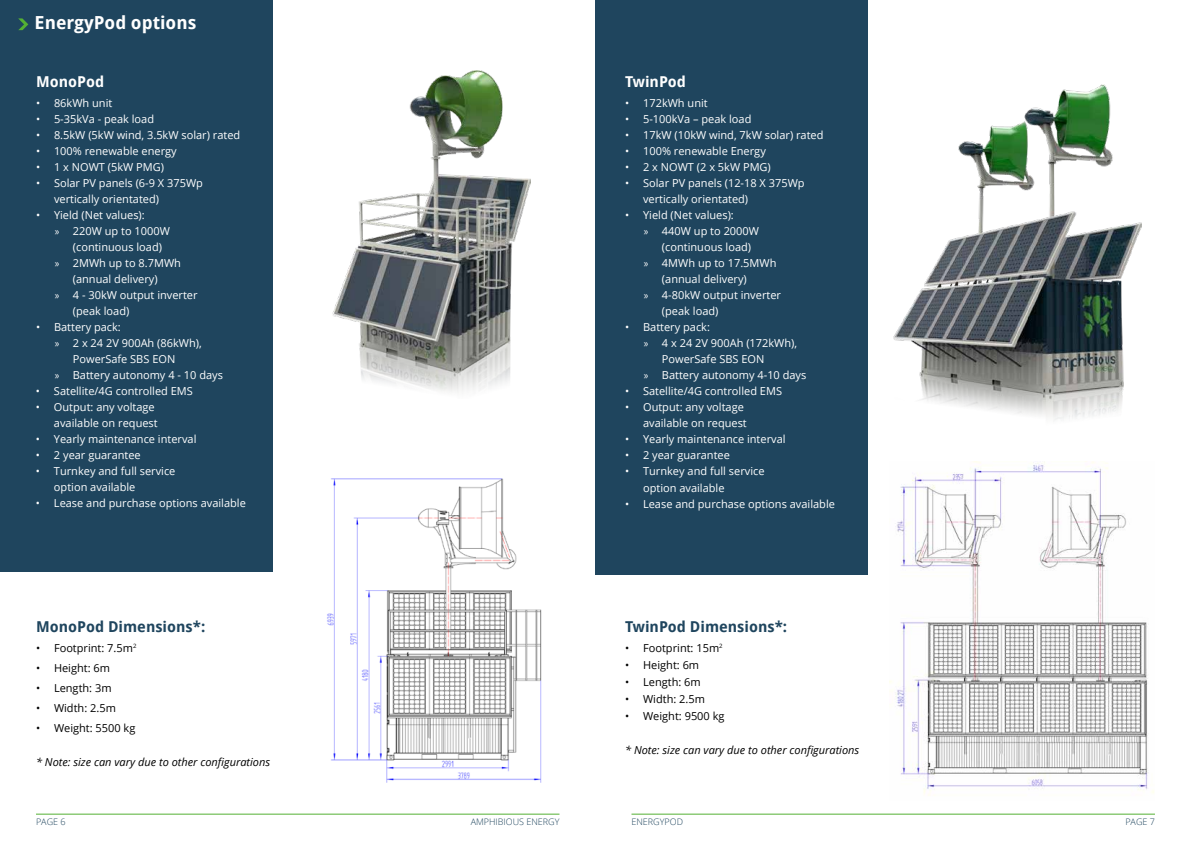
<style>
.page{position:relative;width:1191px;height:842px;background:#fff}
.page>*{position:absolute;margin:0;border:0;box-sizing:border-box;transform-origin:0 0}
.t1{font:700 18px "Droid Sans";color:#fff}
.t2{font:700 15px "Droid Sans";color:#1f455e}
.t3{font:700 15px "Droid Sans";color:#fff}
.t4{font:11px/16px "Open Sans";color:#fff}
.t5{font:11px "Open Sans";color:#000}
.t6{font:italic 11px "Open Sans";color:#000}
.t7{font:300 9px "Open Sans";color:#1f455e}
.s1{font-family:"Myriad Pro"}
</style>
<div class="page">
<hr style="left:36px;top:814px;width:523px;height:1px;background:#54b033">
<hr style="left:631px;top:814px;width:524px;height:1px;background:#54b033">
<div style="left:596px;top:0;width:272px;height:574px;background:#1f455e"></div>
<img style="left:893px;top:85px;width:248px;height:335px">
<img style="left:889px;top:462px;width:265px;height:334px">
<img style="left:332px;top:70px;width:199px;height:323px">
<div style="left:0;top:0;width:272px;height:571px;background:#1f455e"></div>
<img style="left:327px;top:478px;width:215px;height:305px">
<svg style="left:18px;top:18px;width:10px;height:12px"></svg>
<h1 class="t1" style="left:35px;top:10px;width:163px">EnergyPod options</h1>
<h2 class="t3" style="left:36px;top:71px;width:70px">MonoPod</h2>
<p class="t4" style="left:36px;top:95px;width:78px">• 86kWh unit</p>
<p class="t4" style="left:36px;top:111px;width:120px">• 5-35kVa - peak load</p>
<p class="t4" style="left:36px;top:127px;width:206px">• 8.5kW (5kW wind, 3.5kW solar) rated</p>
<p class="t4" style="left:36px;top:143px;width:142px">• 100% renewable energy</p>
<p class="t4" style="left:36px;top:159px;width:129px">• 1 x NOWT (5kW PMG)</p>
<p class="t4" style="left:54px;top:175px;width:150px;text-indent:-18px">• Solar PV panels (6-9 X 375Wp vertically orientated)</p>
<p class="t4" style="left:36px;top:207px;width:110px">• Yield (Net values):</p>
<p class="t4" style="left:55px;top:223px;width:117px"><span class="s1">»</span> 220W up to 1000W</p>
<p class="t4" style="left:73px;top:239px;width:91px">(continuous load)</p>
<p class="t4" style="left:55px;top:255px;width:128px"><span class="s1">»</span> 2MWh up to 8.7MWh</p>
<p class="t4" style="left:73px;top:271px;width:86px">(annual delivery)</p>
<p class="t4" style="left:55px;top:287px;width:144px"><span class="s1">»</span> 4 - 30kW output inverter</p>
<p class="t4" style="left:73px;top:303px;width:58px">(peak load)</p>
<p class="t4" style="left:36px;top:319px;width:86px">• Battery pack:</p>
<p class="t4" style="left:55px;top:335px;width:148px"><span class="s1">»</span> 2 x 24 2V 900Ah (86kWh),</p>
<p class="t4" style="left:73px;top:351px;width:104px">PowerSafe SBS EON</p>
<p class="t4" style="left:55px;top:367px;width:170px"><span class="s1">»</span> Battery autonomy 4 - 10 days</p>
<p class="t4" style="left:36px;top:383px;width:158px">• Satellite/4G controlled EMS</p>
<p class="t4" style="left:36px;top:399px;width:123px;text-align:right">• Output: any voltage available on request</p>
<p class="t4" style="left:36px;top:431px;width:162px">• Yearly maintenance interval</p>
<p class="t4" style="left:36px;top:447px;width:106px">• 2 year guarantee</p>
<p class="t4" style="left:54px;top:463px;width:123px;text-indent:-18px">• Turnkey and full service option available</p>
<p class="t4" style="left:36px;top:495px;width:211px">• Lease and purchase options available</p>
<h2 class="t2" style="left:36px;top:616px;width:171px">MonoPod Dimensions*:</h2>
<p class="t5" style="left:36px;top:641px;width:102px">• Footprint: 7.5m<sup>2</sup></p>
<p class="t5" style="left:36px;top:661px;width:76px">• Height: 6m</p>
<p class="t5" style="left:36px;top:681px;width:77px">• Length: 3m</p>
<p class="t5" style="left:36px;top:701px;width:81px">• Width: 2.5m</p>
<p class="t5" style="left:36px;top:721px;width:101px">• Weight: 5500 kg</p>
<p class="t6" style="left:36px;top:755px;width:236px">* Note: size can vary due to other configurations</p>
<h2 class="t3" style="left:625px;top:71px;width:62px">TwinPod</h2>
<p class="t4" style="left:625px;top:95px;width:84px">• 172kWh unit</p>
<p class="t4" style="left:625px;top:111px;width:128px">• 5-100kVa – peak load</p>
<p class="t4" style="left:625px;top:127px;width:200px">• 17kW (10kW wind, 7kW solar) rated</p>
<p class="t4" style="left:625px;top:143px;width:142px">• 100% renewable Energy</p>
<p class="t4" style="left:625px;top:159px;width:147px">• 2 x NOWT (2 x 5kW PMG)</p>
<p class="t4" style="left:643px;top:175px;width:163px;text-indent:-18px">• Solar PV panels (12-18 X 375Wp vertically orientated)</p>
<p class="t4" style="left:625px;top:207px;width:110px">• Yield (Net values):</p>
<p class="t4" style="left:644px;top:223px;width:117px"><span class="s1">»</span> 440W up to 2000W</p>
<p class="t4" style="left:662px;top:239px;width:91px">(continuous load)</p>
<p class="t4" style="left:644px;top:255px;width:134px"><span class="s1">»</span> 4MWh up to 17.5MWh</p>
<p class="t4" style="left:662px;top:271px;width:86px">(annual delivery)</p>
<p class="t4" style="left:644px;top:287px;width:139px"><span class="s1">»</span> 4-80kW output inverter</p>
<p class="t4" style="left:662px;top:303px;width:58px">(peak load)</p>
<p class="t4" style="left:625px;top:319px;width:86px">• Battery pack:</p>
<p class="t4" style="left:644px;top:335px;width:155px"><span class="s1">»</span> 4 x 24 2V 900Ah (172kWh),</p>
<p class="t4" style="left:662px;top:351px;width:104px">PowerSafe SBS EON</p>
<p class="t4" style="left:644px;top:367px;width:164px"><span class="s1">»</span> Battery autonomy 4-10 days</p>
<p class="t4" style="left:625px;top:383px;width:158px">• Satellite/4G controlled EMS</p>
<p class="t4" style="left:625px;top:399px;width:123px;text-align:right">• Output: any voltage available on request</p>
<p class="t4" style="left:625px;top:431px;width:162px">• Yearly maintenance interval</p>
<p class="t4" style="left:625px;top:447px;width:106px">• 2 year guarantee</p>
<p class="t4" style="left:643px;top:463px;width:123px;text-indent:-18px">• Turnkey and full service option available</p>
<p class="t4" style="left:625px;top:495px;width:211px">• Lease and purchase options available</p>
<h2 class="t2" style="left:625px;top:616px;width:163px">TwinPod Dimensions*:</h2>
<p class="t5" style="left:625px;top:641px;width:99px">• Footprint: 15m<sup>2</sup></p>
<p class="t5" style="left:625px;top:658px;width:76px">• Height: 6m</p>
<p class="t5" style="left:625px;top:675px;width:77px">• Length: 6m</p>
<p class="t5" style="left:625px;top:692px;width:81px">• Width: 2.5m</p>
<p class="t5" style="left:625px;top:709px;width:101px">• Weight: 9500 kg</p>
<p class="t6" style="left:625px;top:743px;width:236px">* Note: size can vary due to other configurations</p>
<p class="t7" style="left:36px;top:816px;width:31px">PAGE 6</p>
<p class="t7" style="left:471px;top:816px;width:90px">AMPHIBIOUS ENERGY</p>
<p class="t7" style="left:631px;top:816px;width:53px">ENERGYPOD</p>
<p class="t7" style="left:1125px;top:816px;width:31px">PAGE 7</p>
</div>
